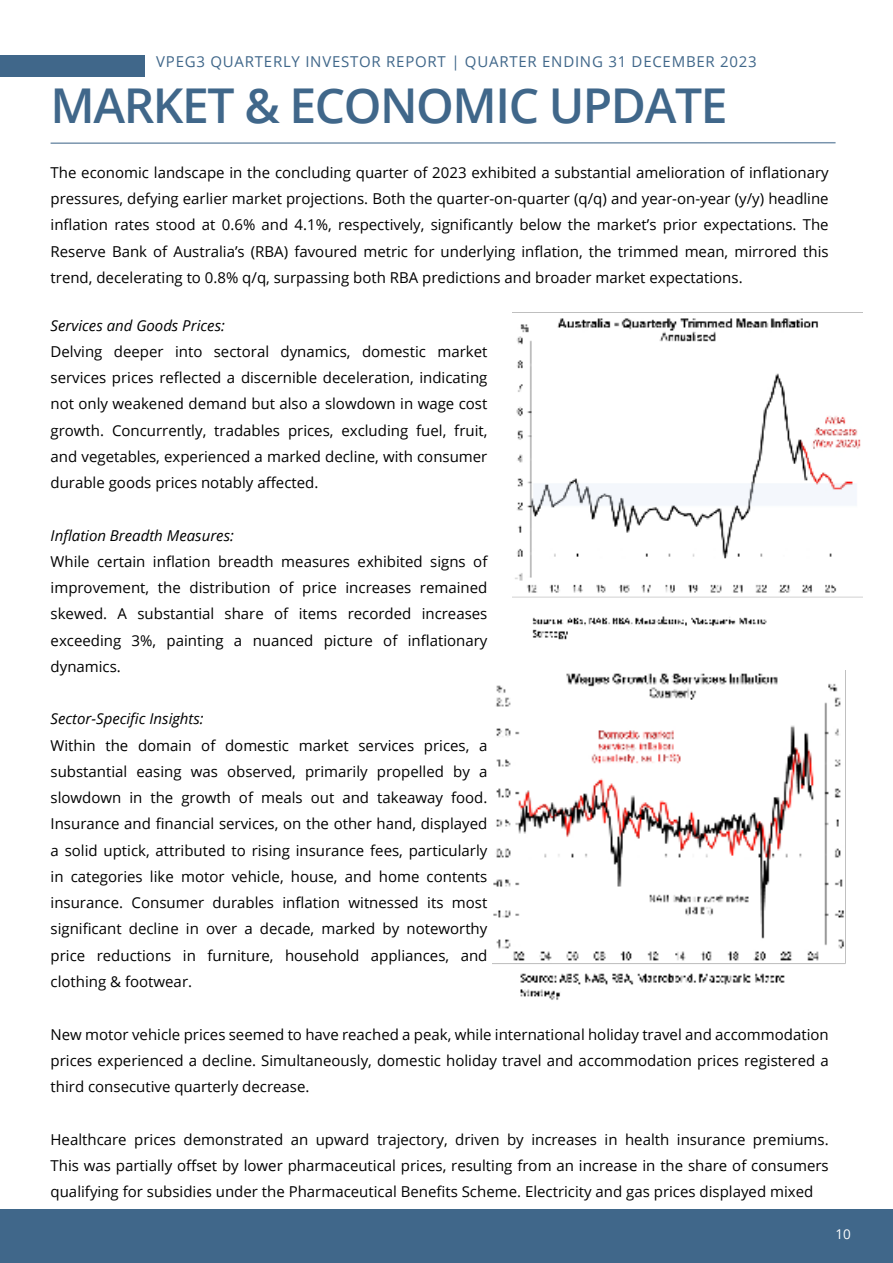
<style>
.page{position:relative;width:893px;height:1263px;background:#fff}
.page>*{position:absolute;margin:0;border:0;box-sizing:border-box;transform-origin:0 0}
.t1{font:600 48px "Open Sans";letter-spacing:-.03em;color:#40678a}
.t2{font:15px/26.2px "Open Sans";color:#000;text-align:justify}
.t3{font:italic 15px "Open Sans";color:#000}
.t4{font:15px "Open Sans";letter-spacing:.05em;color:#40678a}
.t5{font:13.5px "Open Sans";color:#fff}
</style>
<div class="page">
<div style="left:1px;top:55px;width:144px;height:22px;background:#40678a"></div>
<div style="left:0;top:1210px;width:893px;height:53px;background:#40678a"></div>
<svg style="left:50px;top:142px;width:786px;height:2px;background:#9aafc1"></svg>
<img style="left:513px;top:312px;width:349px;height:328px">
<img style="left:493px;top:670px;width:353px;height:330px">
<p class="t4" style="left:156px;top:51px;width:602px">VPEG3 QUARTERLY INVESTOR REPORT | QUARTER ENDING 31 DECEMBER 2023</p>
<p class="t1" style="left:51px;top:73px;width:678px">MARKET &amp; ECONOMIC UPDATE</p>
<p class="t2" style="left:51px;top:159px;width:780px">The economic landscape in the concluding quarter of 2023 exhibited a substantial amelioration of inflationary pressures, defying earlier market projections. Both the quarter-on-quarter (q/q) and year-on-year (y/y) headline inflation rates stood at 0.6% and 4.1%, respectively, significantly below the market’s prior expectations. The Reserve Bank of Australia’s (RBA) favoured metric for underlying inflation, the trimmed mean, mirrored this trend, decelerating to 0.8% q/q, surpassing both RBA predictions and broader market expectations.</p>
<p class="t3" style="left:51px;top:315px;width:176px">Services and Goods Prices:</p>
<p class="t2" style="left:51px;top:338px;width:438px">Delving deeper into sectoral dynamics, domestic market services prices reflected a discernible deceleration, indicating not only weakened demand but also a slowdown in wage cost growth. Concurrently, tradables prices, excluding fuel, fruit, and vegetables, experienced a marked decline, with consumer durable goods prices notably affected.</p>
<p class="t3" style="left:51px;top:525px;width:185px">Inflation Breadth Measures:</p>
<p class="t2" style="left:51px;top:548px;width:438px">While certain inflation breadth measures exhibited signs of improvement, the distribution of price increases remained skewed. A substantial share of items recorded increases exceeding 3%, painting a nuanced picture of inflationary dynamics.</p>
<p class="t3" style="left:51px;top:709px;width:155px">Sector-Specific Insights:</p>
<p class="t2" style="left:51px;top:732px;width:438px">Within the domain of domestic market services prices, a substantial easing was observed, primarily propelled by a slowdown in the growth of meals out and takeaway food.<br>Insurance and financial services, on the other hand, displayed a solid uptick, attributed to rising insurance fees, particularly in categories like motor vehicle, house, and home contents insurance. Consumer durables inflation witnessed its most significant decline in over a decade, marked by noteworthy price reductions in furniture, household appliances, and clothing &amp; footwear.</p>
<p class="t2" style="left:51px;top:1021px;width:780px">New motor vehicle prices seemed to have reached a peak, while international holiday travel and accommodation prices experienced a decline. Simultaneously, domestic holiday travel and accommodation prices registered a third consecutive quarterly decrease.</p>
<p class="t2" style="left:51px;top:1126px;width:780px">Healthcare prices demonstrated an upward trajectory, driven by increases in health insurance premiums.<br>This was partially offset by lower pharmaceutical prices, resulting from an increase in the share of consumers qualifying for subsidies under the Pharmaceutical Benefits Scheme. Electricity and gas prices displayed mixed</p>
<p class="t5" style="left:836px;top:1224px;width:17px">10</p>
</div>
